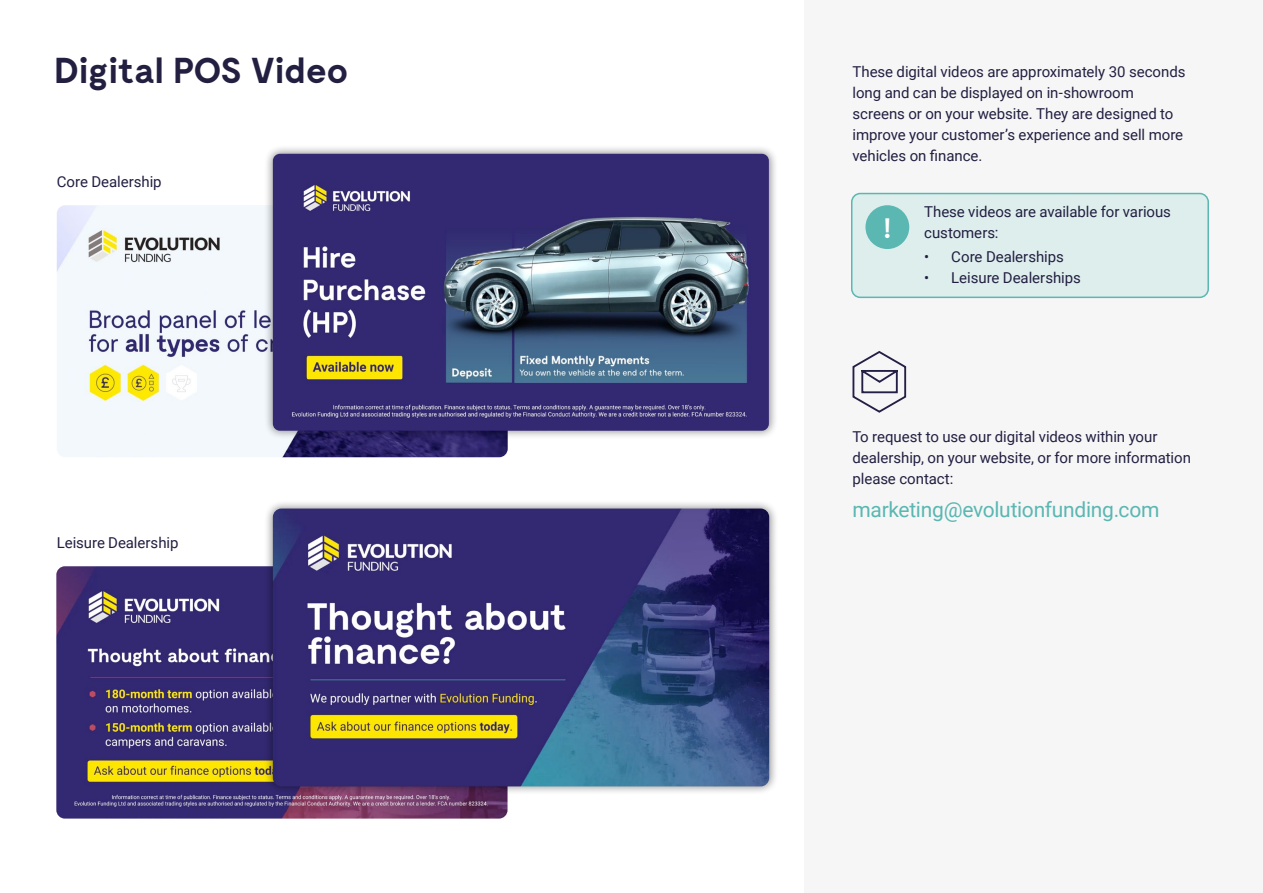
<style>
.page{position:relative;width:1263px;height:893px;background:#fff}
.page>*{position:absolute;margin:0;border:0;box-sizing:border-box;transform-origin:0 0}
.t1{font:700 36px "Moderat";letter-spacing:-.02em;color:#221f41}
.t2{font:700 28.2px "Moderat";color:#fff}
.t3{font:21px "Roboto";letter-spacing:-.015em;color:#5ab7b2}
.t4{font:15px/21px "Roboto";letter-spacing:-.005em;color:#221f41}
</style>
<div class="page">
<div style="left:805px;top:0;width:458px;height:893px;background:#f6f6f6"></div>
<svg style="left:852px;top:351px;width:55px;height:62px"></svg>
<div style="left:852px;top:194px;width:356px;height:103px;background:#deeeed;border-radius:9px"></div>
<div style="left:851px;top:193px;width:358px;height:105px;border:2px solid #5ab7b2;border-radius:9px"></div>
<div style="left:865px;top:205px;width:44px;height:44px;background:#5ab7b2;border-radius:50%"></div>
<img style="left:57px;top:205px;width:451px;height:252px">
<img style="left:56px;top:566px;width:451px;height:253px">
<div style="left:264px;top:499px;width:514px;height:297px;background:#000;opacity:.5"></div>
<img style="left:273px;top:509px;width:496px;height:277px">
<div style="left:264px;top:144px;width:514px;height:296px;background:#000;opacity:.5"></div>
<img style="left:273px;top:154px;width:496px;height:277px">
<h1 class="t1" style="left:54px;top:50px;width:296px">Digital POS Video</h1>
<p class="t4" style="left:852px;top:61px;width:334px">These digital videos are approximately 30 seconds long and can be displayed on in-showroom screens or on your website. They are designed to improve your customer’s experience and sell more vehicles on finance.</p>
<p class="t4" style="left:57px;top:171px;width:106px">Core Dealership</p>
<p class="t4" style="left:57px;top:532px;width:123px">Leisure Dealership</p>
<h2 class="t2" style="left:883px;top:212px;width:9px">!</h2>
<p class="t4" style="left:924px;top:200px;width:248px">These videos are available for various customers:</p>
<p class="t4" style="left:924px;top:245px;width:141px">• Core Dealerships</p>
<p class="t4" style="left:924px;top:266px;width:158px">• Leisure Dealerships</p>
<p class="t4" style="left:852px;top:425px;width:340px">To request to use our digital videos within your dealership, on your website, or for more information please contact:</p>
<h3 class="t3" style="left:852px;top:495px;width:308px">marketing@evolutionfunding.com</h3>
</div>
